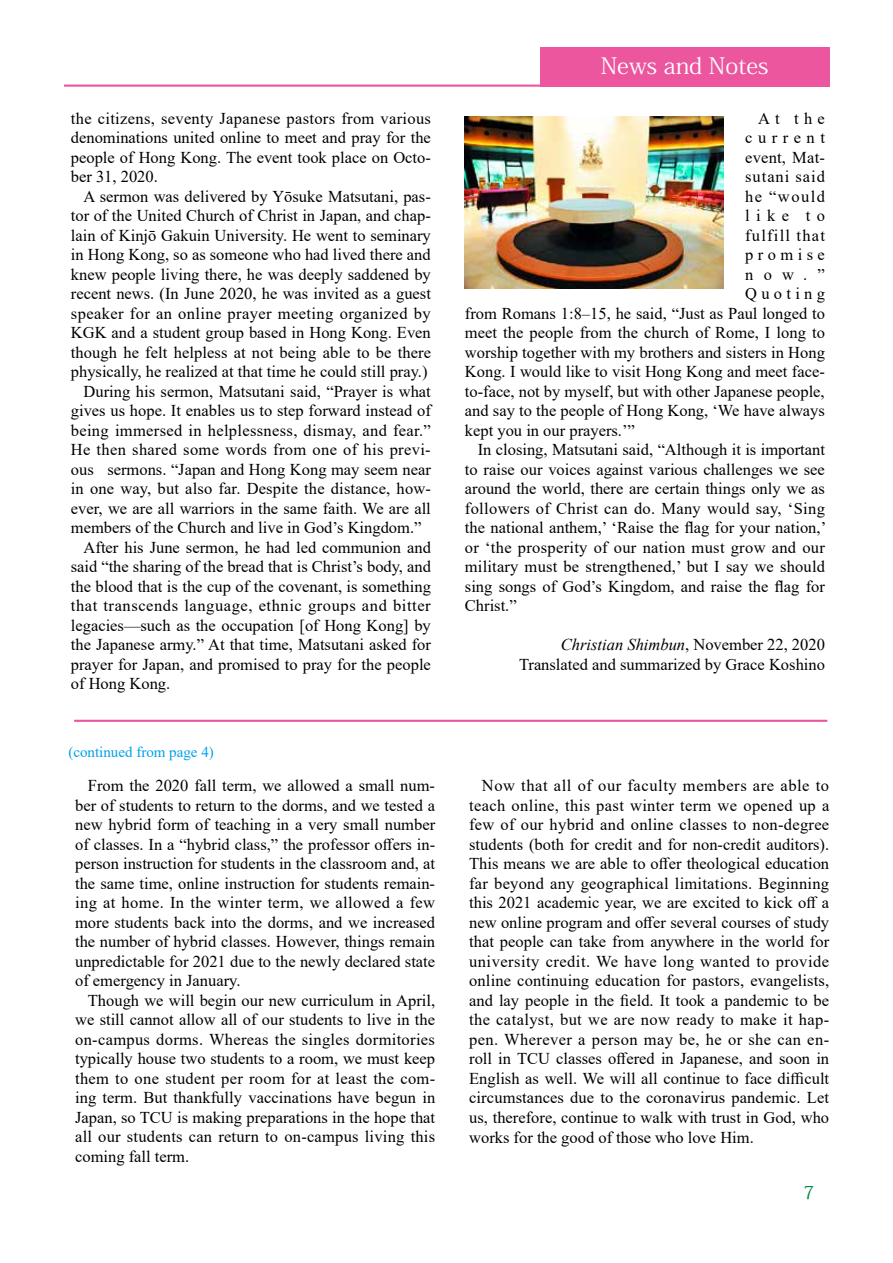
<style>
.page{position:relative;width:893px;height:1263px;background:#fff}
.page>*{position:absolute;margin:0;border:0;box-sizing:border-box;transform-origin:0 0}
.t1{font:22.5px "Koz Min Pr 6 N";color:#fff;scale:1.04 1}
.t2{font:18px "Koz Min Pr 6 N";color:#008c4b}
.t3{font:16.5px/19.5px "Times New Roman";color:#000;text-align:justify}
.t4{font:16.5px "Times New Roman";letter-spacing:.02em;color:#000}
.t5{font:16.5px "Times New Roman";letter-spacing:.035em;color:#000}
.t6{font:16.5px "Times New Roman";letter-spacing:.025em;color:#000}
.t7{font:16.5px "Times New Roman";letter-spacing:.075em;color:#000}
.t8{font:16.5px "Times New Roman";letter-spacing:.055em;color:#000}
.t9{font:16.5px "Times New Roman";letter-spacing:.335em;color:#000}
.t10{font:16.5px "Times New Roman";letter-spacing:.27em;color:#000}
.t11{font:16.5px "Times New Roman";letter-spacing:.26em;color:#000}
.t12{font:15px "Times New Roman";color:#00a0e9}
.s1{font-style:italic}
</style>
<div class="page">
<div style="left:540px;top:47px;width:289px;height:39px;background:#ec569f"></div>
<hr style="left:64px;top:85px;width:765px;height:2px;background:#ec569f">
<hr style="left:74px;top:720px;width:753px;height:2px;background:#ec569f">
<img style="left:465px;top:116px;width:258px;height:172px">
<p class="t3" style="left:71px;top:108px;width:362px">the citizens, seventy Japanese pastors from various denominations united online to meet and pray for the people of Hong Kong. The event took place on Octo&shy;ber 31, 2020.</p>
<p class="t3" style="left:84px;top:186px;width:349px">A sermon was delivered by Yōsuke Matsutani, pas-</p>
<p class="t3" style="left:71px;top:205px;width:362px">tor of the United Church of Christ in Japan, and chap-</p>
<p class="t3" style="left:71px;top:225px;width:362px">lain of Kinjō Gakuin University. He went to seminary</p>
<p class="t3" style="left:71px;top:244px;width:361px">in Hong Kong, so as someone who had lived there and</p>
<p class="t3" style="left:71px;top:264px;width:362px">knew people living there, he was deeply saddened by</p>
<p class="t3" style="left:71px;top:283px;width:362px">recent news. (In June 2020, he was invited as a guest</p>
<p class="t6" style="left:71px;top:302px;width:361px">speaker for an online prayer meeting organized by</p>
<p class="t3" style="left:71px;top:322px;width:361px">KGK and a student group based in Hong Kong. Even</p>
<p class="t3" style="left:71px;top:342px;width:362px">though he felt helpless at not being able to be there</p>
<p class="t3" style="left:71px;top:361px;width:358px">physically, he realized at that time he could still pray.)</p>
<p class="t3" style="left:84px;top:381px;width:349px">During his sermon, Matsutani said, “Prayer is what</p>
<p class="t3" style="left:71px;top:400px;width:362px">gives us hope. It enables us to step forward instead of</p>
<p class="t4" style="left:71px;top:419px;width:362px">being immersed in helplessness, dismay, and fear.”</p>
<p class="t4" style="left:71px;top:438px;width:361px">He then shared some words from one of his previ-</p>
<p class="t3" style="left:71px;top:459px;width:362px">ous sermons. “Japan and Hong Kong may seem near</p>
<p class="t3" style="left:71px;top:478px;width:362px">in one way, but also far. Despite the distance, how-</p>
<p class="t3" style="left:71px;top:498px;width:362px">ever, we are all warriors in the same faith. We are all</p>
<p class="t3" style="left:71px;top:517px;width:352px">members of the Church and live in God’s Kingdom.”</p>
<p class="t3" style="left:84px;top:537px;width:349px">After his June sermon, he had led communion and</p>
<p class="t3" style="left:71px;top:556px;width:362px">said “the sharing of the bread that is Christ’s body, and</p>
<p class="t3" style="left:71px;top:576px;width:362px">the blood that is the cup of the covenant, is something</p>
<p class="t5" style="left:71px;top:594px;width:361px">that transcends language, ethnic groups and bitter</p>
<p class="t3" style="left:71px;top:615px;width:362px">legacies—such as the occupation [of Hong Kong] by</p>
<p class="t3" style="left:71px;top:634px;width:362px">the Japanese army.” At that time, Matsutani asked for</p>
<p class="t3" style="left:71px;top:654px;width:362px">prayer for Japan, and promised to pray for the people</p>
<p class="t3" style="left:71px;top:673px;width:101px">of Hong Kong.</p>
<p class="t12" style="left:68px;top:741px;width:147px">(continued from page 4)</p>
<p class="t3" style="left:75px;top:775px;width:362px;text-indent:13px">From the 2020 fall term, we allowed a small num&shy;ber of students to return to the dorms, and we tested a new hybrid form of teaching in a very small number of classes. In a “hybrid class,” the professor offers in&shy;person instruction for students in the classroom and, at the same time, online instruction for students remain&shy;ing at home. In the winter term, we allowed a few more students back into the dorms, and we increased the number of hybrid classes. However, things remain unpredictable for 2021 due to the newly declared state of emergency in January.</p>
<p class="t3" style="left:75px;top:990px;width:362px;text-indent:13px">Though we will begin our new curriculum in April, we still cannot allow all of our students to live in the on-campus dorms. Whereas the singles dormitories typically house two students to a room, we must keep them to one student per room for at least the com&shy;ing term. But thankfully vaccinations have begun in Japan, so TCU is making preparations in the hope that all our students can return to on-campus living this coming fall term.</p>
<h1 class="t1" style="left:601px;top:53px;width:163px">News and Notes</h1>
<p class="t3" style="left:758px;top:108px;width:68px">At the</p>
<p class="t9" style="left:745px;top:126px;width:81px">current</p>
<p class="t3" style="left:745px;top:147px;width:81px">event, Mat-</p>
<p class="t8" style="left:745px;top:165px;width:81px">sutani said</p>
<p class="t3" style="left:745px;top:186px;width:81px">he “would</p>
<p class="t3" style="left:745px;top:205px;width:81px">like to</p>
<p class="t7" style="left:745px;top:224px;width:81px">fulfill that</p>
<p class="t10" style="left:745px;top:243px;width:81px">promise</p>
<p class="t3" style="left:745px;top:264px;width:81px">now.”</p>
<p class="t11" style="left:745px;top:282px;width:81px">Quoting</p>
<p class="t3" style="left:465px;top:303px;width:362px">from Romans 1:8–15, he said, “Just as Paul longed to</p>
<p class="t3" style="left:465px;top:323px;width:362px">meet the people from the church of Rome, I long to</p>
<p class="t3" style="left:465px;top:342px;width:361px">worship together with my brothers and sisters in Hong</p>
<p class="t3" style="left:465px;top:362px;width:361px">Kong. I would like to visit Hong Kong and meet face-</p>
<p class="t3" style="left:465px;top:381px;width:361px">to-face, not by myself, but with other Japanese people,</p>
<p class="t3" style="left:465px;top:401px;width:361px">and say to the people of Hong Kong, ‘We have always</p>
<p class="t3" style="left:465px;top:420px;width:171px">kept you in our prayers.’”</p>
<p class="t3" style="left:478px;top:440px;width:349px">In closing, Matsutani said, “Although it is important</p>
<p class="t3" style="left:465px;top:459px;width:362px">to raise our voices against various challenges we see</p>
<p class="t3" style="left:465px;top:479px;width:362px">around the world, there are certain things only we as</p>
<p class="t4" style="left:465px;top:497px;width:362px">followers of Christ can do. Many would say, ‘Sing</p>
<p class="t3" style="left:465px;top:518px;width:363px">the national anthem,’ ‘Raise the flag for your nation,’</p>
<p class="t4" style="left:465px;top:536px;width:362px">or ‘the prosperity of our nation must grow and our</p>
<p class="t3" style="left:465px;top:557px;width:362px">military must be strengthened,’ but I say we should</p>
<p class="t3" style="left:465px;top:576px;width:362px">sing songs of God’s Kingdom, and raise the flag for</p>
<p class="t3" style="left:465px;top:596px;width:53px">Christ.”</p>
<p class="t3" style="left:519px;top:635px;width:307px;text-align:right"><span class="s1">Christian Shimbun</span>, November 22, 2020<br>Translated and summarized by Grace Koshino</p>
<p class="t3" style="left:469px;top:776px;width:362px;text-indent:13px">Now that all of our faculty members are able to teach online, this past winter term we opened up a few of our hybrid and online classes to non-degree students (both for credit and for non-credit auditors).<br>This means we are able to offer theological education far beyond any geographical limitations. Beginning this 2021 academic year, we are excited to kick off a new online program and offer several courses of study that people can take from anywhere in the world for university credit. We have long wanted to provide online continuing education for pastors, evangelists, and lay people in the field. It took a pandemic to be the catalyst, but we are now ready to make it hap&shy;pen. Wherever a person may be, he or she can en&shy;roll in TCU classes offered in Japanese, and soon in English as well. We will all continue to face difficult circumstances due to the coronavirus pandemic. Let us, therefore, continue to walk with trust in God, who works for the good of those who love Him.</p>
<p class="t2" style="left:803px;top:1182px;width:13px">7</p>
</div>
